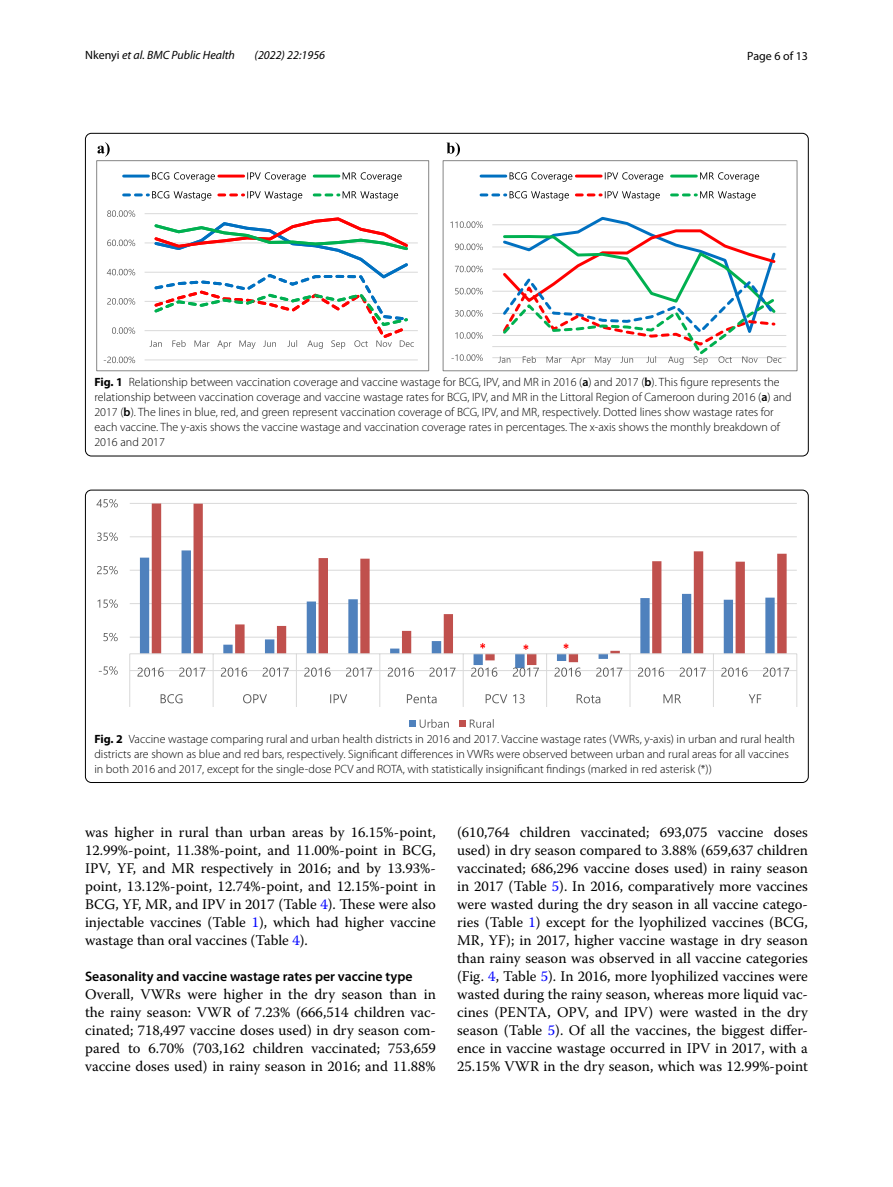
<style>
.page{position:relative;width:893px;height:1187px;background:#fff}
.page>*{position:absolute;margin:0;border:0;box-sizing:border-box;transform-origin:0 0}
.t1{font:14.7px/18px "Warnock Pro";color:#000;text-align:justify}
.t2{font:600 13.8px "Myriad Pro";color:#000}
.t3{font:300 12px/15px "Myriad Pro";color:#000}
.t4{font:italic 12px "Myriad Pro";color:#000}
.t5{font:12px "Myriad Pro";color:#000}
.s1{font-style:normal}
.s2{font-weight:700}
.s3{font-weight:600}
.s4{color:#00f}
</style>
<div class="page">
<svg style="left:97px;top:142px;width:13px;height:15px"></svg>
<svg style="left:447px;top:142px;width:13px;height:15px"></svg>
<hr style="left:145px;top:359px;width:273px;height:1px;background:#d9d9d9">
<hr style="left:145px;top:301px;width:273px;height:1px;background:#d9d9d9">
<hr style="left:145px;top:272px;width:273px;height:1px;background:#d9d9d9">
<hr style="left:145px;top:242px;width:273px;height:1px;background:#d9d9d9">
<hr style="left:145px;top:213px;width:273px;height:1px;background:#d9d9d9">
<hr style="left:145px;top:330px;width:273px;height:1px;background:#d9d9d9">
<svg style="left:104px;top:356px;width:31px;height:7px"></svg>
<svg style="left:112px;top:327px;width:23px;height:7px"></svg>
<svg style="left:107px;top:298px;width:28px;height:6px"></svg>
<svg style="left:107px;top:269px;width:28px;height:6px"></svg>
<svg style="left:107px;top:239px;width:28px;height:7px"></svg>
<svg style="left:107px;top:210px;width:28px;height:7px"></svg>
<svg style="left:150px;top:217px;width:264px;height:132px"></svg>
<hr style="left:124px;top:174px;width:24px;height:3px;background:#0070c0">
<svg style="left:152px;top:172px;width:63px;height:10px"></svg>
<hr style="left:219px;top:174px;width:25px;height:3px;background:#f00">
<svg style="left:247px;top:172px;width:59px;height:10px"></svg>
<hr style="left:314px;top:174px;width:25px;height:3px;background:#00b050">
<svg style="left:343px;top:172px;width:59px;height:10px"></svg>
<svg style="left:124px;top:191px;width:87px;height:10px"></svg>
<svg style="left:219px;top:191px;width:83px;height:10px"></svg>
<svg style="left:314px;top:191px;width:84px;height:10px"></svg>
<div style="left:96px;top:160px;width:333px;height:211px;border:1px solid #868686"></div>
<hr style="left:492px;top:357px;width:294px;height:1px;background:#d9d9d9">
<hr style="left:492px;top:335px;width:294px;height:1px;background:#d9d9d9">
<hr style="left:492px;top:313px;width:294px;height:1px;background:#d9d9d9">
<hr style="left:492px;top:291px;width:294px;height:1px;background:#d9d9d9">
<hr style="left:492px;top:269px;width:294px;height:1px;background:#d9d9d9">
<hr style="left:492px;top:246px;width:294px;height:1px;background:#d9d9d9">
<hr style="left:492px;top:224px;width:294px;height:1px;background:#d9d9d9">
<hr style="left:492px;top:346px;width:294px;height:1px;background:#d9d9d9">
<svg style="left:451px;top:354px;width:32px;height:7px"></svg>
<svg style="left:455px;top:332px;width:28px;height:7px"></svg>
<svg style="left:455px;top:310px;width:28px;height:6px"></svg>
<svg style="left:455px;top:288px;width:28px;height:6px"></svg>
<svg style="left:455px;top:266px;width:28px;height:6px"></svg>
<svg style="left:455px;top:243px;width:28px;height:7px"></svg>
<svg style="left:450px;top:221px;width:33px;height:7px"></svg>
<svg style="left:498px;top:216px;width:283px;height:149px"></svg>
<hr style="left:481px;top:174px;width:25px;height:3px;background:#0070c0">
<svg style="left:510px;top:172px;width:62px;height:10px"></svg>
<hr style="left:576px;top:174px;width:25px;height:3px;background:#f00">
<svg style="left:605px;top:172px;width:58px;height:10px"></svg>
<hr style="left:672px;top:174px;width:24px;height:3px;background:#00b050">
<svg style="left:700px;top:172px;width:59px;height:10px"></svg>
<svg style="left:481px;top:191px;width:88px;height:10px"></svg>
<svg style="left:576px;top:191px;width:84px;height:10px"></svg>
<svg style="left:672px;top:191px;width:84px;height:10px"></svg>
<div style="left:443px;top:160px;width:354px;height:211px;border:1px solid #868686"></div>
<hr style="left:130px;top:670px;width:667px;height:1px;background:#d9d9d9">
<hr style="left:130px;top:636px;width:667px;height:1px;background:#d9d9d9">
<hr style="left:130px;top:603px;width:667px;height:1px;background:#d9d9d9">
<hr style="left:130px;top:569px;width:667px;height:1px;background:#d9d9d9">
<hr style="left:130px;top:536px;width:667px;height:1px;background:#d9d9d9">
<hr style="left:130px;top:503px;width:667px;height:1px;background:#d9d9d9">
<svg style="left:140px;top:550px;width:490px;height:118px"></svg>
<svg style="left:152px;top:503px;width:635px;height:162px"></svg>
<hr style="left:130px;top:653px;width:667px;height:1px;background:#d9d9d9">
<svg style="left:129px;top:653px;width:1px;height:54px"></svg>
<svg style="left:213px;top:654px;width:1px;height:53px"></svg>
<svg style="left:296px;top:654px;width:1px;height:53px"></svg>
<svg style="left:379px;top:654px;width:1px;height:53px"></svg>
<svg style="left:463px;top:654px;width:1px;height:53px"></svg>
<svg style="left:546px;top:654px;width:1px;height:53px"></svg>
<svg style="left:630px;top:654px;width:1px;height:53px"></svg>
<svg style="left:713px;top:654px;width:1px;height:53px"></svg>
<svg style="left:796px;top:653px;width:1px;height:54px"></svg>
<svg style="left:99px;top:666px;width:19px;height:8px"></svg>
<svg style="left:103px;top:633px;width:15px;height:8px"></svg>
<svg style="left:98px;top:599px;width:20px;height:8px"></svg>
<svg style="left:97px;top:566px;width:21px;height:8px"></svg>
<svg style="left:97px;top:532px;width:21px;height:9px"></svg>
<svg style="left:96px;top:499px;width:22px;height:8px"></svg>
<svg style="left:137px;top:667px;width:27px;height:9px"></svg>
<svg style="left:179px;top:667px;width:26px;height:9px"></svg>
<svg style="left:221px;top:667px;width:26px;height:9px"></svg>
<svg style="left:263px;top:667px;width:26px;height:9px"></svg>
<svg style="left:304px;top:667px;width:27px;height:9px"></svg>
<svg style="left:346px;top:667px;width:26px;height:9px"></svg>
<svg style="left:388px;top:667px;width:26px;height:9px"></svg>
<svg style="left:429px;top:667px;width:27px;height:9px"></svg>
<svg style="left:471px;top:667px;width:26px;height:9px"></svg>
<svg style="left:513px;top:667px;width:26px;height:9px"></svg>
<svg style="left:554px;top:667px;width:27px;height:9px"></svg>
<svg style="left:596px;top:667px;width:26px;height:9px"></svg>
<svg style="left:638px;top:667px;width:26px;height:9px"></svg>
<svg style="left:680px;top:667px;width:26px;height:9px"></svg>
<svg style="left:721px;top:667px;width:27px;height:9px"></svg>
<svg style="left:763px;top:667px;width:26px;height:9px"></svg>
<svg style="left:161px;top:694px;width:21px;height:9px"></svg>
<svg style="left:243px;top:694px;width:24px;height:9px"></svg>
<svg style="left:330px;top:694px;width:17px;height:9px"></svg>
<svg style="left:407px;top:694px;width:30px;height:9px"></svg>
<svg style="left:486px;top:694px;width:39px;height:9px"></svg>
<svg style="left:577px;top:694px;width:23px;height:9px"></svg>
<svg style="left:663px;top:694px;width:18px;height:9px"></svg>
<svg style="left:749px;top:694px;width:12px;height:9px"></svg>
<div style="left:409px;top:720px;width:7px;height:7px;background:#4f81bd"></div>
<svg style="left:420px;top:719px;width:29px;height:8px"></svg>
<div style="left:459px;top:720px;width:7px;height:7px;background:#c0504d"></div>
<svg style="left:470px;top:719px;width:24px;height:8px"></svg>
<svg style="left:480px;top:643px;width:5px;height:5px"></svg>
<svg style="left:563px;top:643px;width:5px;height:5px"></svg>
<svg style="left:523px;top:644px;width:5px;height:5px"></svg>
<p class="t4" style="left:85px;top:48px;width:151px"><span class="s1">Nkenyi</span> et al. BMC Public Health</p>
<p class="t4" style="left:255px;top:48px;width:72px">(2022) 22:1956</p>
<p class="t5" style="left:747px;top:48px;width:62px">Page 6 of 13</p>
<p class="t3" style="left:94px;top:375px;width:699px"><span class="s2">Fig. 1</span> Relationship between vaccination coverage and vaccine wastage for BCG, IPV, and MR in 2016 (<span class="s3">a</span>) and 2017 (<span class="s3">b</span>). This figure represents the relationship between vaccination coverage and vaccine wastage rates for BCG, IPV, and MR in the Littoral Region of Cameroon during 2016 (<span class="s3">a</span>) and 2017 (<span class="s3">b</span>). The lines in blue, red, and green represent vaccination coverage of BCG, IPV, and MR, respectively. Dotted lines show wastage rates for each vaccine. The y-axis shows the vaccine wastage and vaccination coverage rates in percentages. The x-axis shows the monthly breakdown of 2016 and 2017</p>
<p class="t3" style="left:94px;top:731px;width:702px"><span class="s2">Fig. 2</span> Vaccine wastage comparing rural and urban health districts in 2016 and 2017. Vaccine wastage rates (VWRs, y-axis) in urban and rural health districts are shown as blue and red bars, respectively. Significant differences in VWRs were observed between urban and rural areas for all vaccines in both 2016 and 2017, except for the single-dose PCV and ROTA, with statistically insignificant findings (marked in red asterisk (*))</p>
<p class="t1" style="left:85px;top:823px;width:352px">was higher in rural than urban areas by 16.15%-point, 12.99%-point, 11.38%-point, and 11.00%-point in BCG, IPV, YF, and MR respectively in 2016; and by 13.93%- point, 13.12%-point, 12.74%-point, and 12.15%-point in BCG, YF, MR, and IPV in 2017 (Table <span class="s4">4</span>). These were also injectable vaccines (Table <span class="s4">1</span>), which had higher vaccine wastage than oral vaccines (Table <span class="s4">4</span>).</p>
<p class="t2" style="left:85px;top:967px;width:329px">Seasonality and vaccine wastage rates per vaccine type</p>
<p class="t1" style="left:85px;top:985px;width:352px">Overall, VWRs were higher in the dry season than in the rainy season: VWR of 7.23% (666,514 children vac&shy;cinated; 718,497 vaccine doses used) in dry season com&shy;pared to 6.70% (703,162 children vaccinated; 753,659 vaccine doses used) in rainy season in 2016; and 11.88%</p>
<p class="t1" style="left:457px;top:823px;width:352px">(610,764 children vaccinated; 693,075 vaccine doses used) in dry season compared to 3.88% (659,637 children vaccinated; 686,296 vaccine doses used) in rainy season in 2017 (Table <span class="s4">5</span>). In 2016, comparatively more vaccines were wasted during the dry season in all vaccine catego&shy;ries (Table <span class="s4">1</span>) except for the lyophilized vaccines (BCG, MR, YF); in 2017, higher vaccine wastage in dry season than rainy season was observed in all vaccine categories (Fig. <span class="s4">4</span>, Table <span class="s4">5</span>). In 2016, more lyophilized vaccines were wasted during the rainy season, whereas more liquid vac&shy;cines (PENTA, OPV, and IPV) were wasted in the dry season (Table <span class="s4">5</span>). Of all the vaccines, the biggest differ&shy;ence in vaccine wastage occurred in IPV in 2017, with a 25.15% VWR in the dry season, which was 12.99%-point</p>
</div>
